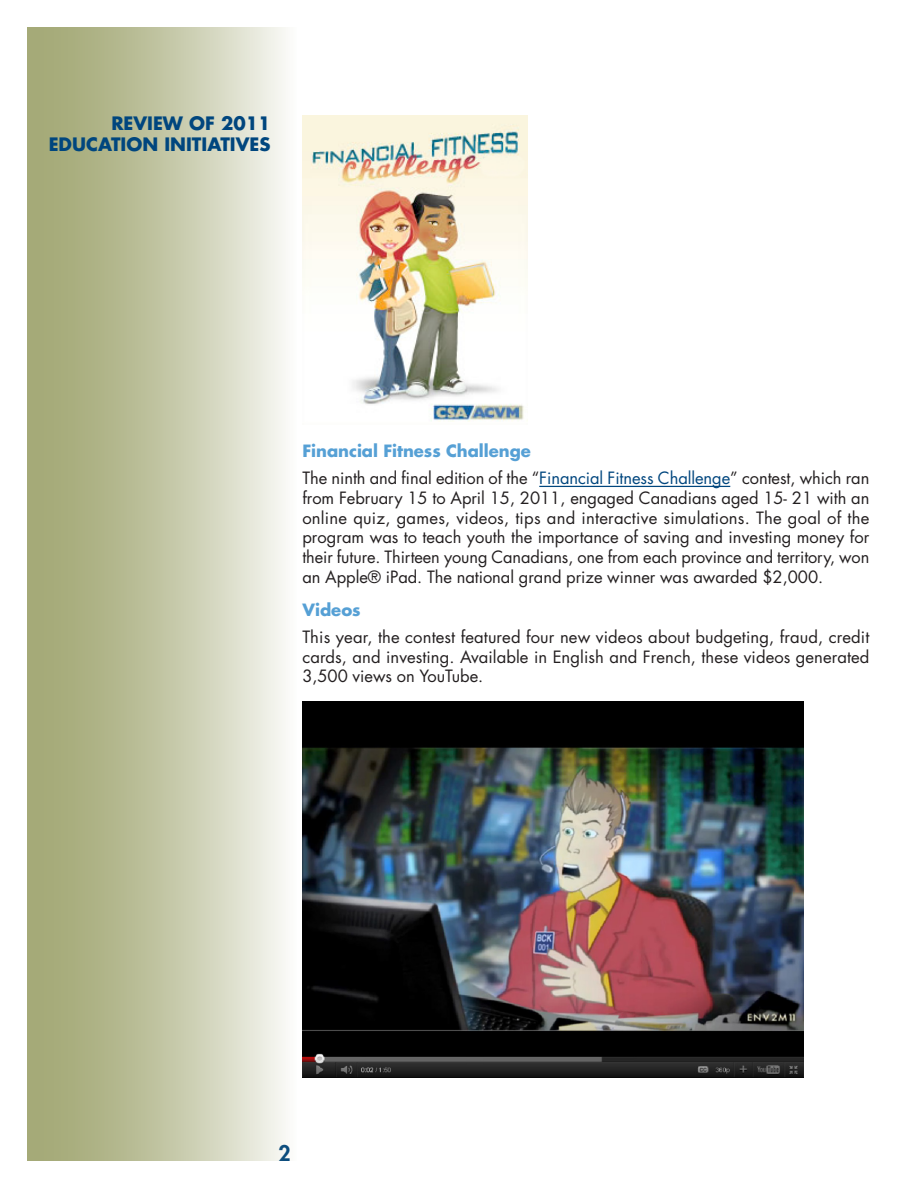
<style>
.page{position:relative;width:918px;height:1188px;background:#fff}
.page>*{position:absolute;margin:0;border:0;box-sizing:border-box;transform-origin:0 0}
.t1{font:800 21px "Futura";color:#00467e}
.t2{font:700 18px/21px "Futura";color:#00467e;text-align:right}
.t3{font:16.5px/19.8px "Futura";letter-spacing:-.005em;color:#231f20;text-align:justify}
.t4{font:700 16.5px "Futura";color:#56a0d5}
.s1{font-weight:700;color:#56a0d5}
.s2{color:#00467e}
</style>
<div class="page">
<svg style="left:27px;top:27px;width:259px;height:1134px;background:#c4c7a7"></svg>
<hr style="left:539px;top:486px;width:191px;height:1px;background:#00467e">
<img style="left:302px;top:115px;width:225px;height:307px">
<img style="left:302px;top:702px;width:502px;height:376px">
<p class="t2" style="left:49px;top:112px;width:223px">Review of 2011<br>Education Initiatives</p>
<p class="t3" style="left:302px;top:438px;width:569px;line-height:26.5px"><span class="s1">Financial Fitness Challenge<br></span>The ninth and final edition of the “<span class="s2">Financial Fitness Challenge</span>” contest, which ran</p>
<p class="t3" style="left:302px;top:488px;width:569px">from February 15 to April 15, 2011, engaged Canadians aged 15- 21 with an online quiz, games, videos, tips and interactive simulations. The goal of the program was to teach youth the importance of saving and investing money for their future. Thirteen young Canadians, one from each province and territory, won an Apple® iPad. The national grand prize winner was awarded $2,000.</p>
<p class="t4" style="left:302px;top:599px;width:60px">Videos</p>
<p class="t3" style="left:302px;top:627px;width:569px">This year, the contest featured four new videos about budgeting, fraud, credit cards, and investing. Available in English and French, these videos generated 3,500 views on YouTube.</p>
<p class="t1" style="left:279px;top:1139px;width:14px">2</p>
</div>
